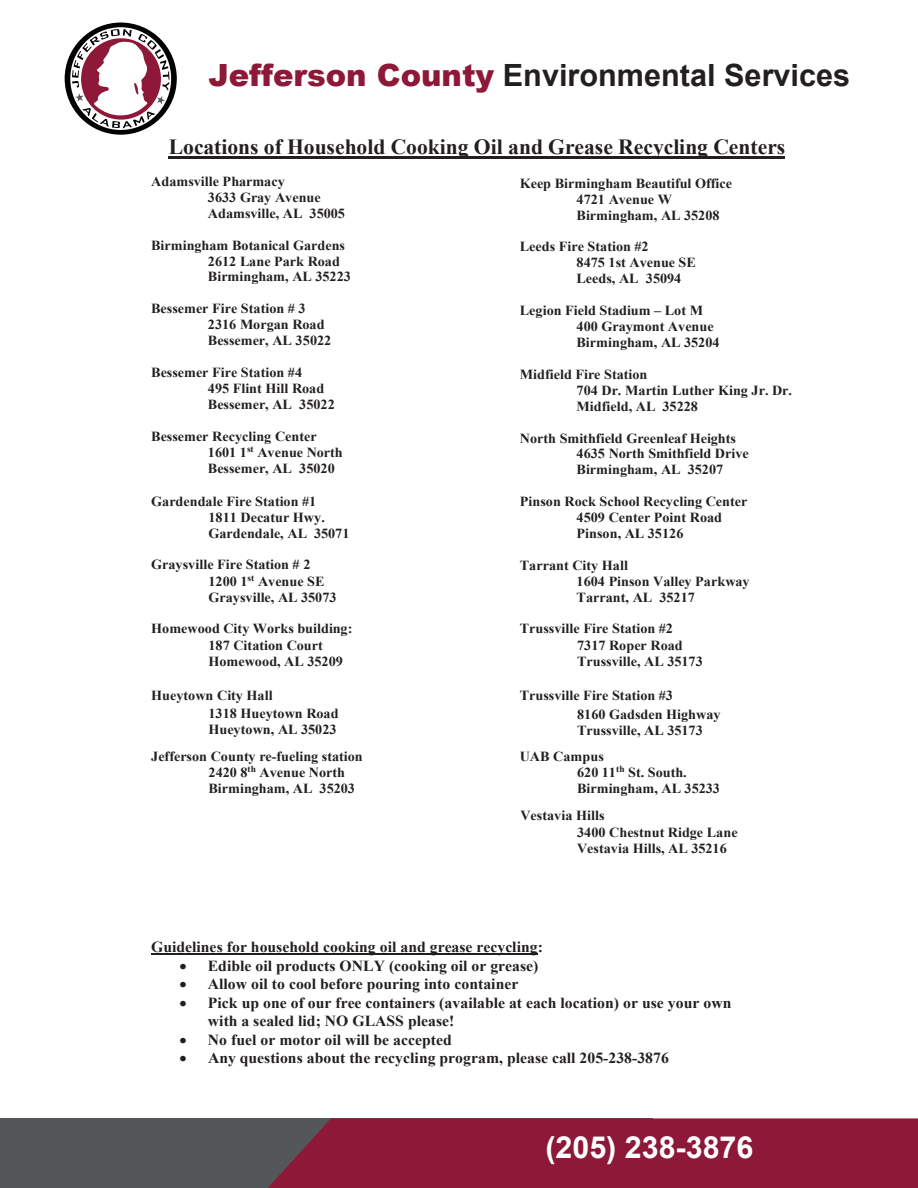
<style>
.page{position:relative;width:918px;height:1188px;background:#fff}
.page>*{position:absolute;margin:0;border:0;box-sizing:border-box;transform-origin:0 0}
.t1{font:700 30.6px "Arial";color:#231f20}
.t2{font:700 30.45px "Arial";color:#fff}
.t3{font:700 21.6px "Times New Roman";color:#231f20}
.t4{font:700 15.3px/17.5px "Times New Roman";color:#231f20}
.t5{font:700 13.8px/15.9px "Times New Roman";color:#231f20}
.s1{font-weight:900;color:#8e1838}
</style>
<div class="page">
<div style="left:0;top:1118px;width:653px;height:70px;background:#54575a"></div>
<svg style="left:65px;top:23px;width:112px;height:112px"></svg>
<svg style="left:72px;top:29px;width:97px;height:99px"></svg>
<div style="left:268px;top:1118px;width:650px;height:70px;background:#8e1838"></div>
<hr style="left:169px;top:157px;width:616px;height:2px;background:#231f20">
<hr style="left:151px;top:953px;width:387px;height:2px;background:#231f20">
<h1 class="t1" style="left:208px;top:55px;width:643px"><span class="s1">Jefferson County</span> Environmental Services</h1>
<h3 class="t3" style="left:169px;top:132px;width:618px">Locations of Household Cooking Oil and Grease Recycling Centers</h3>
<p class="t5" style="left:208px;top:173px;width:139px;text-indent:-57px">Adamsville Pharmacy<br>3633 Gray Avenue<br>Adamsville, AL 35005</p>
<p class="t5" style="left:208px;top:237px;width:144px;text-indent:-57px">Birmingham Botanical Gardens<br>2612 Lane Park Road<br>Birmingham, AL 35223</p>
<p class="t5" style="left:208px;top:301px;width:125px;text-indent:-57px">Bessemer Fire Station # 3<br>2316 Morgan Road<br>Bessemer, AL 35022</p>
<p class="t5" style="left:208px;top:364px;width:128px;text-indent:-57px">Bessemer Fire Station #4<br>495 Flint Hill Road<br>Bessemer, AL 35022</p>
<p class="t5" style="left:208px;top:428px;width:136px;text-indent:-57px">Bessemer Recycling Center<br>1601 1<sup>st</sup> Avenue North<br>Bessemer, AL 35020</p>
<p class="t5" style="left:208px;top:494px;width:143px;text-indent:-57px">Gardendale Fire Station #1<br>1811 Decatur Hwy.<br>Gardendale, AL 35071</p>
<p class="t5" style="left:208px;top:556px;width:130px;line-height:16.4px;text-indent:-57px">Graysville Fire Station # 2<br>1200 1<sup>st</sup> Avenue SE<br>Graysville, AL 35073</p>
<p class="t5" style="left:208px;top:619px;width:146px;line-height:17.7px;text-indent:-57px">Homewood City Works building:<br>187 Citation Court</p>
<p class="t5" style="left:208px;top:653px;width:136px">Homewood, AL 35209</p>
<p class="t5" style="left:208px;top:686px;width:132px;line-height:18.3px;text-indent:-57px">Hueytown City Hall<br>1318 Hueytown Road</p>
<p class="t5" style="left:151px;top:716px;width:213px;line-height:26.7px;text-indent:57px">Hueytown, AL 35023<br>Jefferson County re-fueling station</p>
<p class="t5" style="left:208px;top:764px;width:148px">2420 8<sup>th</sup> Avenue North<br>Birmingham, AL 35203</p>
<p class="t5" style="left:577px;top:175px;width:157px;text-indent:-57px">Keep Birmingham Beautiful Office<br>4721 Avenue W<br>Birmingham, AL 35208</p>
<p class="t5" style="left:577px;top:238px;width:121px;text-indent:-57px">Leeds Fire Station #2<br>8475 1st Avenue SE<br>Leeds, AL 35094</p>
<p class="t5" style="left:577px;top:302px;width:144px;text-indent:-57px">Legion Field Stadium – Lot M<br>400 Graymont Avenue<br>Birmingham, AL 35204</p>
<p class="t5" style="left:577px;top:366px;width:217px;text-indent:-57px">Midfield Fire Station<br>704 Dr. Martin Luther King Jr. Dr.<br>Midfield, AL 35228</p>
<p class="t5" style="left:577px;top:430px;width:174px;text-indent:-57px">North Smithfield Greenleaf Heights<br>4635 North Smithfield Drive<br>Birmingham, AL 35207</p>
<p class="t5" style="left:577px;top:493px;width:172px;text-indent:-57px">Pinson Rock School Recycling Center<br>4509 Center Point Road<br>Pinson, AL 35126</p>
<p class="t5" style="left:577px;top:557px;width:175px;text-indent:-57px">Tarrant City Hall<br>1604 Pinson Valley Parkway<br>Tarrant, AL 35217</p>
<p class="t5" style="left:577px;top:619px;width:107px;line-height:17.5px;text-indent:-57px">Trussville Fire Station #2<br>7317 Roper Road</p>
<p class="t5" style="left:577px;top:654px;width:127px">Trussville, AL 35173</p>
<p class="t5" style="left:577px;top:686px;width:145px;line-height:18.6px;text-indent:-57px">Trussville Fire Station #3<br>8160 Gadsden Highway</p>
<p class="t5" style="left:520px;top:716px;width:185px;line-height:26.5px;text-indent:57px">Trussville, AL 35173<br>UAB Campus</p>
<p class="t5" style="left:577px;top:764px;width:145px">620 11<sup>th</sup> St. South.<br>Birmingham, AL 35233</p>
<p class="t5" style="left:577px;top:807px;width:162px;text-indent:-57px">Vestavia Hills<br>3400 Chestnut Ridge Lane<br>Vestavia Hills, AL 35216</p>
<p class="t4" style="left:151px;top:937px;width:393px">Guidelines for household cooking oil and grease recycling:</p>
<p class="t4" style="left:180px;top:956px;width:360px">• Edible oil products ONLY (cooking oil or grease)</p>
<p class="t4" style="left:180px;top:975px;width:340px">• Allow oil to cool before pouring into container</p>
<p class="t4" style="left:208px;top:994px;width:525px;text-indent:-28px">• Pick up one of our free containers (available at each location) or use your own with a sealed lid; NO GLASS please!</p>
<p class="t4" style="left:180px;top:1030px;width:274px">• No fuel or motor oil will be accepted</p>
<p class="t4" style="left:180px;top:1049px;width:491px">• Any questions about the recycling program, please call 205-238-3876</p>
<h2 class="t2" style="left:545px;top:1127px;width:210px">(205) 238-3876</h2>
</div>
